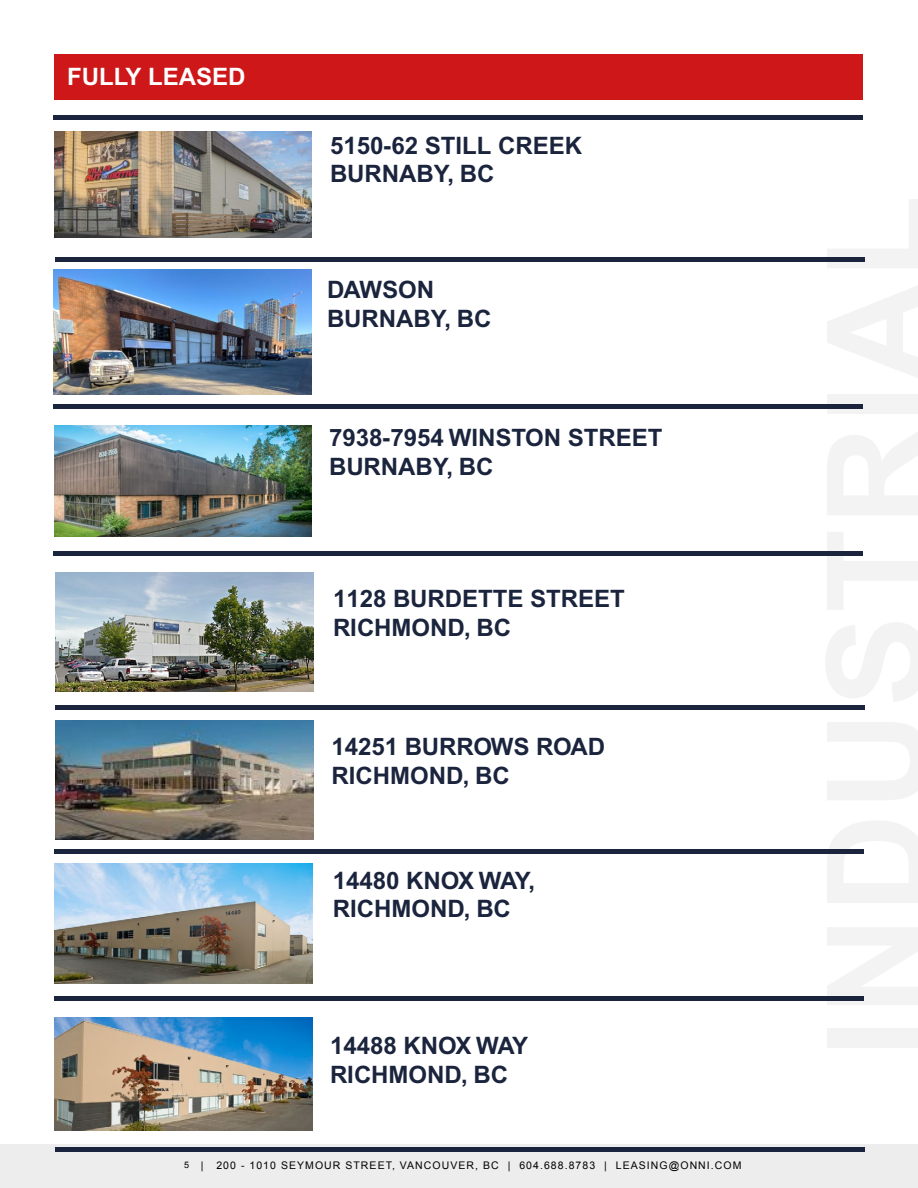
<style>
.page{position:relative;width:918px;height:1188px;background:#fff}
.page>*{position:absolute;margin:0;border:0;box-sizing:border-box;transform-origin:0 0}
.t1{font:700 24px/28.8px "Arial";color:#1b243d}
.t2{font:700 24px "Arial";color:#fff}
.t3{font:10.5px "Arial";letter-spacing:.1em;color:#000}
.s1{font-size:9px}
</style>
<div class="page">
<div style="left:0;top:1144px;width:918px;height:44px;background:#ededed"></div>
<div style="left:55px;top:55px;width:808px;height:45px;background:#cd1719"></div>
<div style="left:53px;top:115px;width:810px;height:5px;background:#1b243d"></div>
<hr style="left:53px;top:405px;width:810px;height:4px;background:#1b243d">
<hr style="left:53px;top:551px;width:810px;height:4px;background:#1b243d">
<hr style="left:56px;top:257px;width:810px;height:4px;background:#1b243d">
<img style="left:54px;top:132px;width:258px;height:105px">
<img style="left:54px;top:426px;width:258px;height:111px">
<img style="left:53px;top:269px;width:258px;height:125px">
<div style="left:56px;top:705px;width:810px;height:5px;background:#1b243d"></div>
<img style="left:56px;top:721px;width:258px;height:118px">
<img style="left:56px;top:572px;width:258px;height:119px">
<hr style="left:54px;top:849px;width:810px;height:4px;background:#1b243d">
<hr style="left:54px;top:996px;width:810px;height:4px;background:#1b243d">
<img style="left:55px;top:863px;width:257px;height:121px">
<hr style="left:55px;top:1147px;width:810px;height:4px;background:#1b243d">
<img style="left:55px;top:1017px;width:258px;height:114px">
<p class="t2" style="left:67px;top:62px;width:180px">FULLY LEASED</p>
<p class="t1" style="left:330px;top:131px;width:254px">5150-62 STILL CREEK<br>BURNABY, BC</p>
<p class="t1" style="left:327px;top:276px;width:166px">DAWSON<br>BURNABY, BC</p>
<p class="t1" style="left:329px;top:424px;width:335px">7938-7954 WINSTON STREET<br>BURNABY, BC</p>
<p class="t1" style="left:333px;top:584px;width:293px">1128 BURDETTE STREET<br>RICHMOND, BC</p>
<p class="t1" style="left:332px;top:733px;width:275px">14251 BURROWS ROAD<br>RICHMOND, BC</p>
<p class="t1" style="left:333px;top:866px;width:204px">14480 KNOX WAY,<br>RICHMOND, BC</p>
<p class="t1" style="left:330px;top:1031px;width:200px">14488 KNOX WAY<br>RICHMOND, BC</p>
<p class="t3" style="left:184px;top:1158px;width:559px"><span class="s1">5</span> | 200 - 1010 SEYMOUR STREET, VANCOUVER, BC | 604.688.8783 | LEASING@ONNI.COM</p>
</div>
